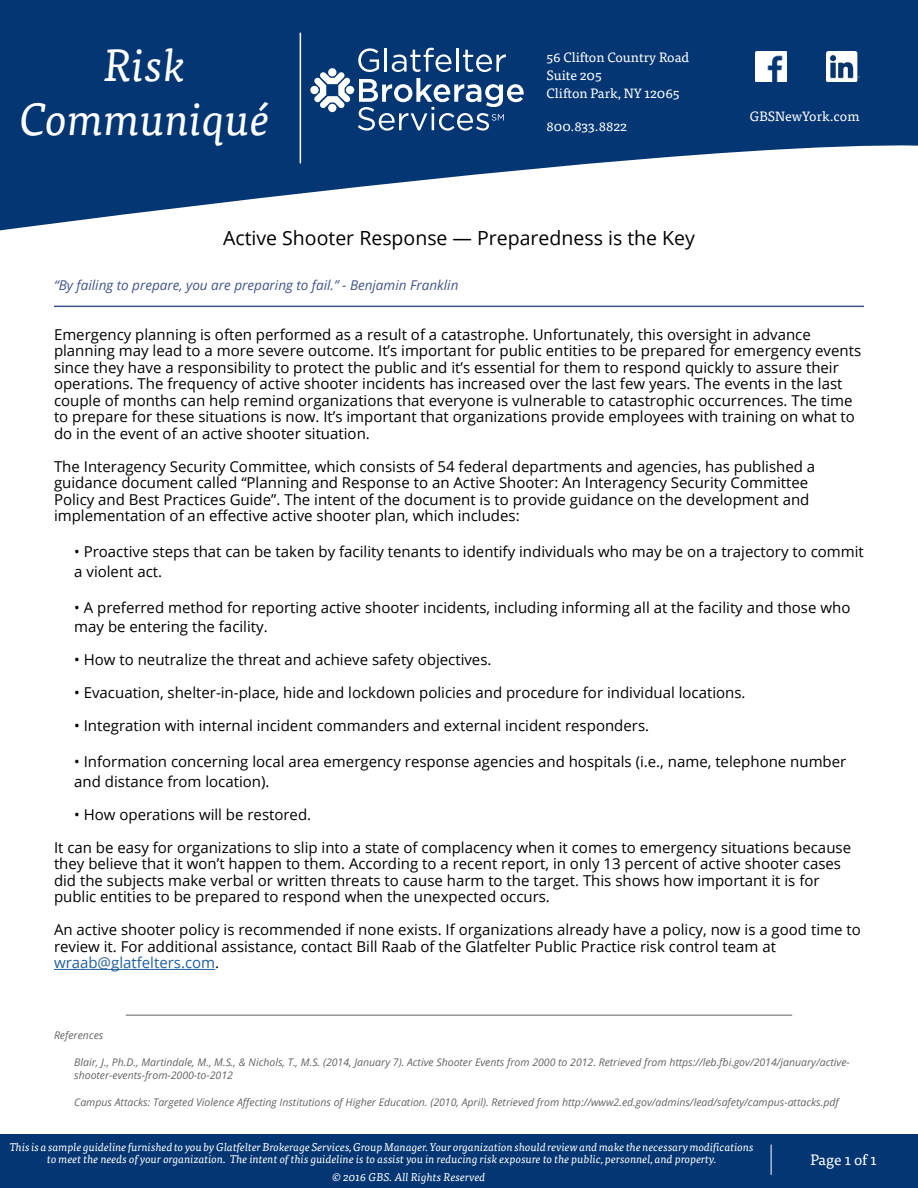
<style>
.page{position:relative;width:918px;height:1188px;background:#fff}
.page>*{position:absolute;margin:0;border:0;box-sizing:border-box;transform-origin:0 0}
.t1{font:italic 45px/54px "Tisa Pro";color:#fff;text-align:center}
.t2{font:19.5px "Open Sans";color:#000}
.t3{font:15px/16.5px "Open Sans";color:#000}
.t4{font:15px "Tisa Pro";color:#fff}
.t5{font:13.5px/18px "Tisa Pro";color:#fff}
.t6{font:italic 13.5px "Open Sans";color:#43568b}
.t7{font:italic 11.25px/12px "Tisa Pro";color:#fff;text-align:center}
.t8{font:italic 10.5px/13.5px "Open Sans";color:#636466}
.s1{color:#215e9e}
</style>
<div class="page">
<svg style="left:0;top:0;width:918px;height:230px;fill:#043673"></svg>
<div style="left:0;top:1134px;width:918px;height:54px;background:#043673"></div>
<img style="left:755px;top:51px;width:31px;height:31px">
<img style="left:826px;top:51px;width:33px;height:31px">
<svg style="left:358px;top:48px;width:21px;height:24px"></svg>
<hr style="left:385px;top:48px;width:2px;height:24px;background:#fff">
<svg style="left:392px;top:48px;width:59px;height:24px"></svg>
<hr style="left:456px;top:48px;width:3px;height:24px;background:#fff">
<svg style="left:463px;top:50px;width:43px;height:22px"></svg>
<svg style="left:358px;top:78px;width:166px;height:53px"></svg>
<div style="left:328px;top:68px;width:8px;height:8px;background:#fff;border-radius:50%"></div>
<div style="left:328px;top:104px;width:8px;height:8px;background:#fff;border-radius:50%"></div>
<div style="left:346px;top:86px;width:8px;height:8px;background:#fff;border-radius:50%"></div>
<div style="left:310px;top:86px;width:9px;height:8px;background:#fff;border-radius:50%"></div>
<svg style="left:314px;top:72px;width:36px;height:36px"></svg>
<hr style="left:54px;top:306px;width:810px;height:1px;background:#43568b">
<hr style="left:54px;top:969px;width:161px;height:1px;background:#215e9e">
<hr style="left:126px;top:1015px;width:666px;height:1px;background:#636466">
<hr style="left:300px;top:33px;width:1px;height:130px;background:#fff">
<hr style="left:771px;top:1145px;width:1px;height:30px;background:#fff">
<h1 class="t1" style="left:20px;top:35px;width:252px">Risk<br>Communiqué</h1>
<p class="t5" style="left:547px;top:47px;width:144px">56 Clifton Country Road<br>Suite 205<br>Clifton Park, NY 12065</p>
<p class="t5" style="left:547px;top:116px;width:82px">800.833.8822</p>
<p class="t5" style="left:750px;top:106px;width:111px">GBSNewYork.com</p>
<h2 class="t2" style="left:223px;top:225px;width:473px">Active Shooter Response — Preparedness is the Key</h2>
<p class="t6" style="left:54px;top:276px;width:406px">“By failing to prepare, you are preparing to fail.” - Benjamin Franklin</p>
<p class="t3" style="left:54px;top:326px;width:809px">Emergency planning is often performed as a result of a catastrophe. Unfortunately, this oversight in advance planning may lead to a more severe outcome. It’s important for public entities to be prepared for emergency events since they have a responsibility to protect the public and it’s essential for them to respond quickly to assure their operations. The frequency of active shooter incidents has increased over the last few years. The events in the last couple of months can help remind organizations that everyone is vulnerable to catastrophic occurrences. The time to prepare for these situations is now. It’s important that organizations provide employees with training on what to do in the event of an active shooter situation.</p>
<p class="t3" style="left:54px;top:458px;width:763px">The Interagency Security Committee, which consists of 54 federal departments and agencies, has published a guidance document called “Planning and Response to an Active Shooter: An Interagency Security Committee Policy and Best Practices Guide”. The intent of the document is to provide guidance on the development and implementation of an effective active shooter plan, which includes:</p>
<p class="t3" style="left:74px;top:542px;width:791px;line-height:19.5px">• Proactive steps that can be taken by facility tenants to identify individuals who may be on a trajectory to commit a violent act.</p>
<p class="t3" style="left:74px;top:597px;width:778px;line-height:19.5px">• A preferred method for reporting active shooter incidents, including informing all at the facility and those who may be entering the facility.</p>
<p class="t3" style="left:74px;top:651px;width:419px">• How to neutralize the threat and achieve safety objectives.</p>
<p class="t3" style="left:74px;top:684px;width:673px">• Evacuation, shelter-in-place, hide and lockdown policies and procedure for individual locations.</p>
<p class="t3" style="left:74px;top:717px;width:576px">• Integration with internal incident commanders and external incident responders.</p>
<p class="t3" style="left:74px;top:752px;width:774px;line-height:19.5px">• Information concerning local area emergency response agencies and hospitals (i.e., name, telephone number and distance from location).</p>
<p class="t3" style="left:74px;top:806px;width:239px">• How operations will be restored.</p>
<p class="t3" style="left:54px;top:839px;width:799px">It can be easy for organizations to slip into a state of complacency when it comes to emergency situations because they believe that it won’t happen to them. According to a recent report, in only 13 percent of active shooter cases did the subjects make verbal or written threats to cause harm to the target. This shows how important it is for public entities to be prepared to respond when the unexpected occurs.</p>
<p class="t3" style="left:54px;top:921px;width:808px">An active shooter policy is recommended if none exists. If organizations already have a policy, now is a good time to review it. For additional assistance, contact Bill Raab of the Glatfelter Public Practice risk control team at <span class="s1">wraab@glatfelters.com</span>.</p>
<p class="t8" style="left:54px;top:1028px;width:51px">References</p>
<p class="t8" style="left:74px;top:1055px;width:777px">Blair, J., Ph.D., Martindale, M., M.S., &amp; Nichols, T., M.S. (2014, January 7). Active Shooter Events from 2000 to 2012. Retrieved from https://leb.fbi.gov/2014/january/active&shy;shooter-events-from-2000-to-2012</p>
<p class="t8" style="left:74px;top:1095px;width:766px">Campus Attacks: Targeted Violence Affecting Institutions of Higher Education. (2010, April). Retrieved from http://www2.ed.gov/admins/lead/safety/campus-attacks.pdf</p>
<p class="t7" style="left:10px;top:1140px;width:746px">This is a sample guideline furnished to you by Glatfelter Brokerage Services, Group Manager. Your organization should review and make the necessary modifications to meet the needs of your organization. The intent of this guideline is to assist you in reducing risk exposure to the public, personnel, and property.</p>
<p class="t7" style="left:332px;top:1170px;width:155px">© 2016 GBS. All Rights Reserved</p>
<p class="t4" style="left:810px;top:1149px;width:68px">Page 1 of 1</p>
</div>
